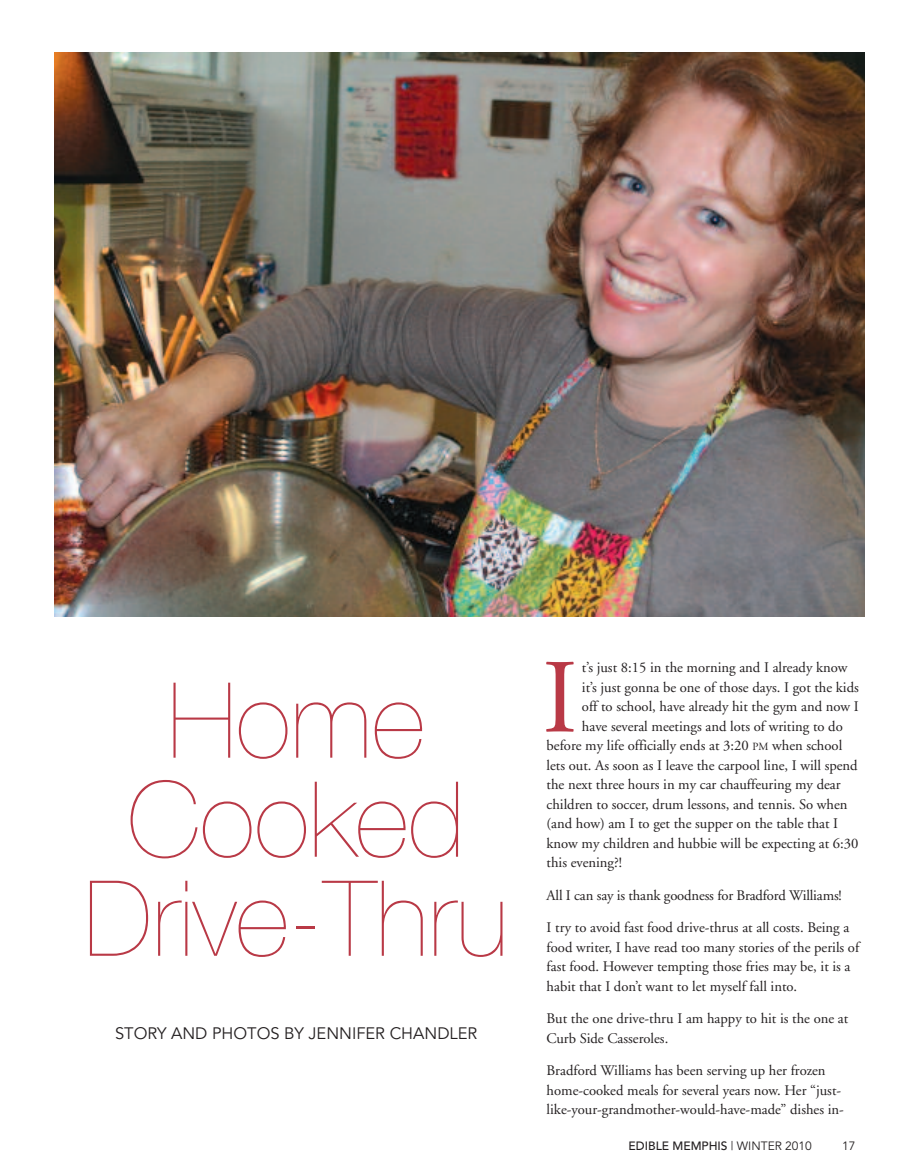
<style>
.page{position:relative;width:905px;height:1175px;background:#fff}
.page>*{position:absolute;margin:0;border:0;box-sizing:border-box;transform-origin:0 0}
.t1{font:200 105px/99px "Helvetica Neue";color:#b93946;text-align:center}
.t2{font:105px "Adobe Garamond";color:#b93946}
.t3{font:16.5px "Avenir";color:#231f20}
.t4{font:14.7px/19.5px "Adobe Garamond";color:#231f20}
.t5{font:500 12px "Avenir";color:#231f20}
.t6{font:12px "Avenir";color:#231f20}
.s1{font-size:10.95px}
.s2{font-weight:400}
</style>
<div class="page">
<img style="left:54px;top:52px;width:810px;height:564px">
<h1 class="t1" style="left:84px;top:670px;width:425px">Home<br>Cooked<br>Drive-Thru</h1>
<p class="t3" style="left:115px;top:1026px;width:364px">STORY AND PHOTOS BY JENNIFER CHANDLER</p>
<h1 class="t2" style="left:542px;top:656px;width:37px">I</h1>
<p class="t4" style="left:582px;top:659px;width:267px">t’s just 8:15 in the morning and I already know</p>
<p class="t4" style="left:582px;top:678px;width:278px">it’s just gonna be one of those days. I got the kids</p>
<p class="t4" style="left:582px;top:698px;width:278px">off to school, have already hit the gym and now I</p>
<p class="t4" style="left:582px;top:717px;width:262px">have several meetings and lots of writing to do</p>
<p class="t4" style="left:546px;top:737px;width:297px">before my life officially ends at 3:20 <span class="s1">PM</span> when school</p>
<p class="t4" style="left:546px;top:756px;width:312px">lets out. As soon as I leave the carpool line, I will spend</p>
<p class="t4" style="left:546px;top:776px;width:295px">the next three hours in my car chauffeuring my dear</p>
<p class="t4" style="left:546px;top:795px;width:302px">children to soccer, drum lessons, and tennis. So when</p>
<p class="t4" style="left:546px;top:815px;width:293px">(and how) am I to get the supper on the table that I</p>
<p class="t4" style="left:546px;top:834px;width:313px">know my children and hubbie will be expecting at 6:30</p>
<p class="t4" style="left:546px;top:854px;width:77px">this evening?!</p>
<p class="t4" style="left:546px;top:886px;width:297px">All I can say is thank goodness for Bradford Williams!</p>
<p class="t4" style="left:546px;top:919px;width:314px">I try to avoid fast food drive-thrus at all costs. Being a food writer, I have read too many stories of the perils of fast food. However tempting those fries may be, it is a habit that I don’t want to let myself fall into.</p>
<p class="t4" style="left:546px;top:1010px;width:303px">But the one drive-thru I am happy to hit is the one at<br>Curb Side Casseroles.</p>
<p class="t4" style="left:546px;top:1062px;width:299px">Bradford Williams has been serving up her frozen home-cooked meals for several years now. Her “just&shy;like-your-grandmother-would-have-made” dishes in-</p>
<p class="t5" style="left:628px;top:1140px;width:185px">EDIBLE MEMPHIS <span class="s2">| WINTER 2010</span></p>
<p class="t6" style="left:842px;top:1140px;width:15px">17</p>
</div>
